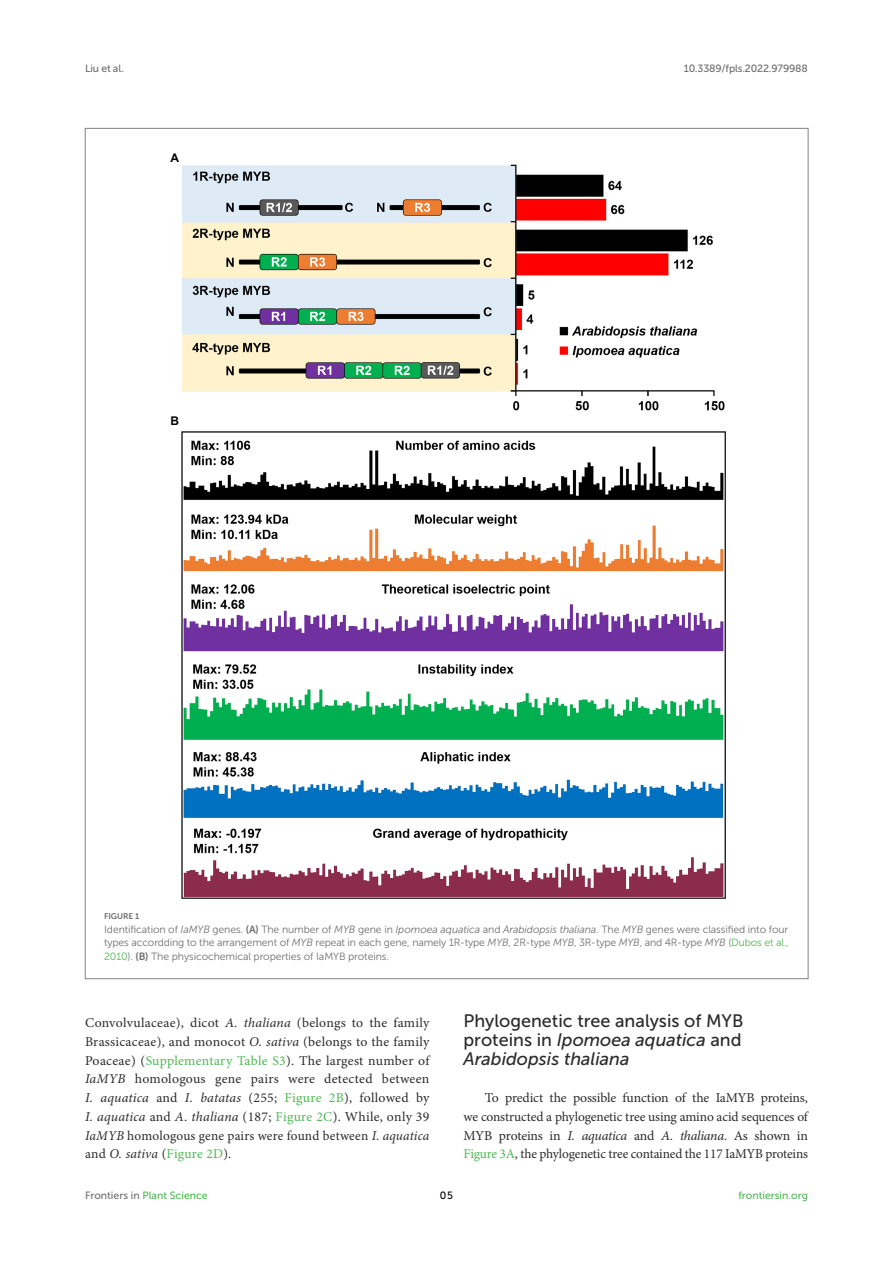
<style>
.page{position:relative;width:893px;height:1263px;background:#fff}
.page>*{position:absolute;margin:0;border:0;box-sizing:border-box;transform-origin:0 0}
.HEAD_2{font:18px/18.8px "Museo Sans 500";color:#2b2b2a;text-align:justify}
.TEXT{font:13.5px/18.8px "Minion Pro";letter-spacing:.015em;color:#2b2b2a;text-align:justify}
.TEXT_FLUSH{font:13.5px/18.8px "Minion Pro";letter-spacing:-.01em;color:#2b2b2a;text-align:justify}
.t1{font:700 12px "Arial";color:#000}
.FIG_LEG{font:10.5px/13.5px "Museo Sans 300";letter-spacing:-.01em;color:#706f70;text-align:justify}
.t2{font:10.5px "Museo Sans 500";color:#4eb855}
.t3{font:10.5px "Museo Sans 500";letter-spacing:-.015em;color:#706f70}
.t4{font:10.5px "Museo Sans 500";color:#000}
.FIG_HD{font:8.25px "Museo Sans 700";letter-spacing:-.01em;color:#706f70}
.s1{font-style:italic}
.s2{font-family:"Museo Sans 700"}
.s3{color:#4eb855}
.s4{color:#706f70}
</style>
<div class="page">
<img style="left:181px;top:164px;width:545px;height:735px">
<p class="t3" style="left:85px;top:63px;width:40px">Liu et al.</p>
<p class="t3" style="left:684px;top:63px;width:126px">10.3389/fpls.2022.979988</p>
<p class="t1" style="left:170px;top:149px;width:10px">A</p>
<p class="t1" style="left:170px;top:412px;width:10px">B</p>
<p class="FIG_HD" style="left:104px;top:912px;width:37px">FIGURE 1</p>
<p class="FIG_LEG" style="left:104px;top:922px;width:686px">Identification of <span class="s1">IaMYB</span> genes. <span class="s2">(A)</span> The number of <span class="s1">MYB</span> gene in <span class="s1">Ipomoea aquatica</span> and <span class="s1">Arabidopsis thaliana</span>. The <span class="s1">MYB</span> genes were classified into four types accordding to the arrangement of <span class="s1">MYB</span> repeat in each gene, namely 1R-type <span class="s1">MYB</span>, 2R-type <span class="s1">MYB</span>, 3R-type <span class="s1">MYB</span>, and 4R-type <span class="s1">MYB</span> (<span class="s3">Dubos et al., 2010</span>). <span class="s2">(B)</span> The physicochemical properties of IaMYB proteins.</p>
<p class="TEXT" style="left:85px;top:1013px;width:346px">Convolvulaceae), dicot <span class="s1">A. thaliana</span> (belongs to the family Brassicaceae), and monocot <span class="s1">O. sativa</span> (belongs to the family Poaceae) (<span class="s3">Supplementary Table S3</span>). The largest number of <span class="s1">IaMYB</span> homologous gene pairs were detected between <span class="s1">I. aquatica</span> and <span class="s1">I. batatas</span> (255; <span class="s3">Figure 2B</span>), followed by <span class="s1">I. aquatica</span> and <span class="s1">A. thaliana</span> (187; <span class="s3">Figure 2C</span>). While, only 39<br><span class="s1">IaMYB</span> homologous gene pairs were found between <span class="s1">I. aquatica </span>and <span class="s1">O. sativa</span> (<span class="s3">Figure 2D</span>).</p>
<p class="HEAD_2" style="left:463px;top:1011px;width:281px">Phylogenetic tree analysis of MYB proteins in <span class="s1">Ipomoea aquatica</span> and <span class="s1">Arabidopsis thaliana</span></p>
<p class="TEXT_FLUSH" style="left:463px;top:1088px;width:346px;text-indent:21px">To predict the possible function of the IaMYB proteins, we constructed a phylogenetic tree using amino acid sequences of MYB proteins in <span class="s1">I. aquatica</span> and <span class="s1">A. thaliana</span>. As shown in <span class="s3">Figure 3A</span>, the phylogenetic tree contained the 117 IaMYB proteins</p>
<p class="t2" style="left:85px;top:1190px;width:124px"><span class="s4">Frontiers in</span> Plant Science</p>
<p class="t4" style="left:440px;top:1190px;width:14px">05</p>
<p class="t2" style="left:738px;top:1190px;width:71px">frontiersin.org</p>
</div>
